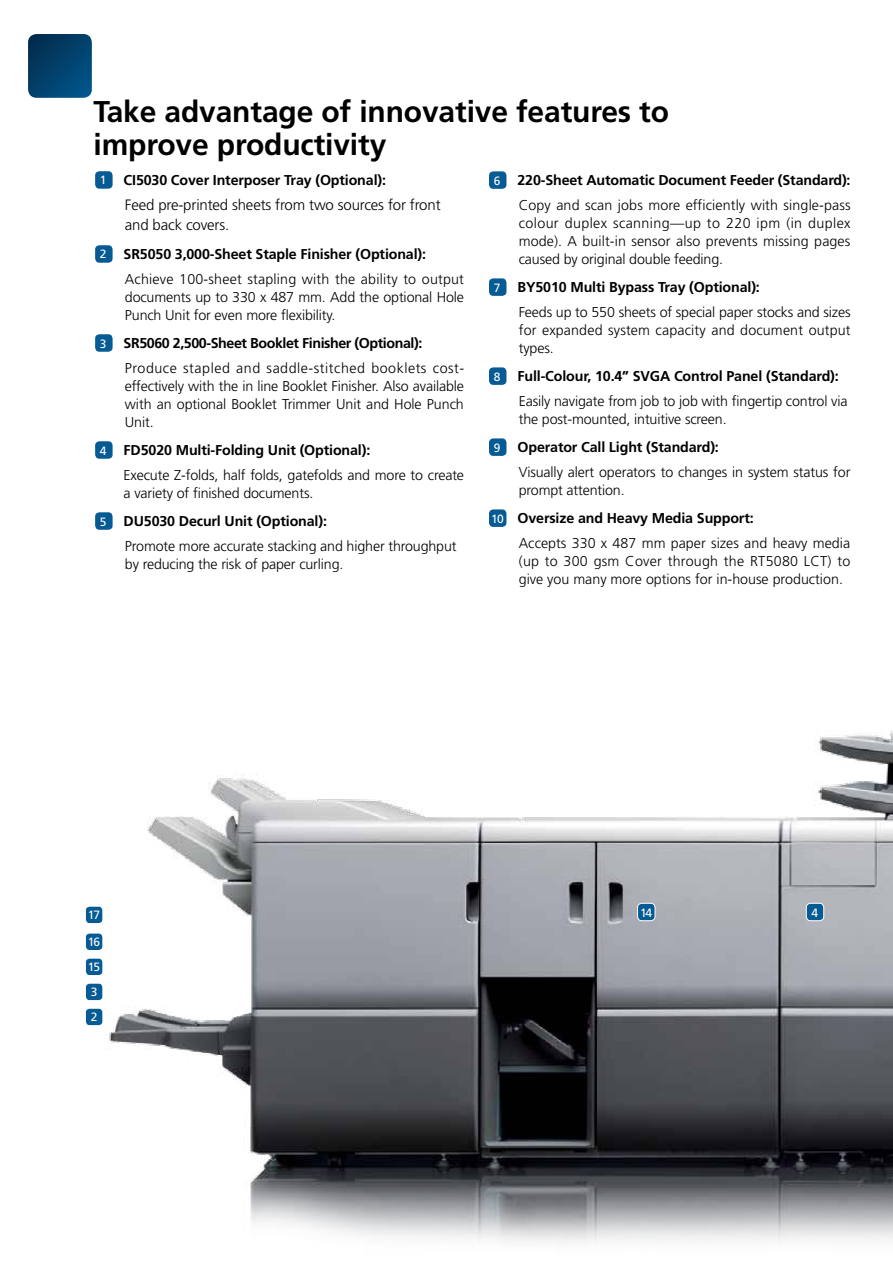
<style>
.page{position:relative;width:893px;height:1263px;background:#fff}
.page>*{position:absolute;margin:0;border:0;box-sizing:border-box;transform-origin:0 0}
.t1{font:700 30px/33px "Frutiger";letter-spacing:-.005em;color:#000}
.t2{font:300 15px/19.5px "Frutiger";letter-spacing:-.01em;color:#000}
.t3{font:300 14.25px/18px "Frutiger";letter-spacing:-.01em;color:#000}
.t4{font:300 14.25px/24.9px "Frutiger";letter-spacing:.01em;color:#000;text-align:right}
.t5{font:300 14.25px/24.9px "Frutiger";letter-spacing:.015em;color:#000}
.t6{font:300 14.25px/24.9px "Frutiger";letter-spacing:.035em;color:#000}
.t7{font:700 14.25px "Frutiger";letter-spacing:-.01em;color:#000}
.t8{font:12px/25px "Frutiger";letter-spacing:-.09em;color:#fff}
.s1{font-weight:400;font-size:12px;color:#fff}
.s2{font-weight:700}
</style>
<div class="page">
<img style="left:109px;top:730px;width:784px;height:513px">
<div style="left:806px;top:903px;width:18px;height:18px;background:#065b94;border-radius:4px"></div>
<div style="left:806px;top:903px;width:18px;height:18px;border:1px solid #fff;border-radius:4px"></div>
<div style="left:638px;top:903px;width:17px;height:18px;background:#065b94;border-radius:4px"></div>
<div style="left:637px;top:903px;width:18px;height:18px;border:1px solid #fff;border-radius:4px"></div>
<div style="left:85px;top:1008px;width:18px;height:18px;background:#065b94;border-radius:4px"></div>
<div style="left:85px;top:1008px;width:18px;height:18px;border:1px solid #fff;border-radius:4px"></div>
<div style="left:85px;top:958px;width:18px;height:17px;background:#065b94;border-radius:4px"></div>
<div style="left:85px;top:958px;width:18px;height:18px;border:1px solid #fff;border-radius:4px"></div>
<div style="left:85px;top:983px;width:18px;height:17px;background:#065b94;border-radius:4px"></div>
<div style="left:85px;top:983px;width:18px;height:18px;border:1px solid #fff;border-radius:4px"></div>
<div style="left:85px;top:933px;width:18px;height:17px;background:#065b94;border-radius:4px"></div>
<div style="left:85px;top:933px;width:18px;height:18px;border:1px solid #fff;border-radius:4px"></div>
<div style="left:85px;top:906px;width:18px;height:17px;background:#065b94;border-radius:4px"></div>
<div style="left:85px;top:906px;width:18px;height:18px;border:1px solid #fff;border-radius:4px"></div>
<svg style="left:28px;top:34px;width:64px;height:64px;background:#03416c"></svg>
<div style="left:95px;top:171px;width:18px;height:18px;background:#065b94;border-radius:4px"></div>
<div style="left:95px;top:245px;width:18px;height:18px;background:#065b94;border-radius:4px"></div>
<div style="left:95px;top:334px;width:18px;height:18px;background:#065b94;border-radius:4px"></div>
<div style="left:95px;top:441px;width:18px;height:18px;background:#065b94;border-radius:4px"></div>
<div style="left:95px;top:512px;width:18px;height:18px;background:#065b94;border-radius:4px"></div>
<div style="left:489px;top:171px;width:17px;height:18px;background:#065b94;border-radius:4px"></div>
<div style="left:489px;top:278px;width:17px;height:18px;background:#065b94;border-radius:4px"></div>
<div style="left:489px;top:367px;width:17px;height:18px;background:#065b94;border-radius:4px"></div>
<div style="left:489px;top:438px;width:17px;height:18px;background:#065b94;border-radius:4px"></div>
<div style="left:489px;top:509px;width:17px;height:18px;background:#065b94;border-radius:4px"></div>
<h1 class="t1" style="left:94px;top:95px;width:577px">Take advantage of innovative features to improve productivity</h1>
<p class="t4" style="left:494px;top:168px;width:358px"><span class="s1">6</span> <span class="s2">220-Sheet Automatic Document Feeder (Standard):<br></span>Copy and scan jobs more efficiently with single-pass</p>
<p class="t3" style="left:519px;top:214px;width:333px;text-align:justify">colour duplex scanning—up to 220 ipm (in duplex mode). A built-in sensor also prevents missing pages caused by original double feeding.</p>
<p class="t3" style="left:519px;top:275px;width:333px;line-height:24.9px;text-indent:-25px"><span class="s1">7</span> <span class="s2">BY5010 Multi Bypass Tray (Optional):<br></span>Feeds up to 550 sheets of special paper stocks and sizes</p>
<p class="t4" style="left:519px;top:321px;width:333px;line-height:18px;text-align:left">for expanded system capacity and document output types.</p>
<p class="t3" style="left:519px;top:364px;width:330px;line-height:24.9px;text-indent:-25px"><span class="s1">8</span> <span class="s2">Full-Colour, 10.4” SVGA Control Panel (Standard):<br></span>Easily navigate from job to job with fingertip control via</p>
<p class="t3" style="left:494px;top:405px;width:234px;line-height:28px;text-indent:25px">the post-mounted, intuitive screen.<br><span class="s1">9</span> <span class="s2">Operator Call Light (Standard):</span></p>
<p class="t3" style="left:519px;top:463px;width:333px">Visually alert operators to changes in system status for prompt attention.</p>
<p class="t3" style="left:519px;top:506px;width:333px;line-height:24.9px;text-indent:-28px"><span class="s1">10</span> <span class="s2">Oversize and Heavy Media Support:<br></span>Accepts 330 x 487 mm paper sizes and heavy media</p>
<p class="t3" style="left:519px;top:552px;width:333px">(up to 300 gsm Cover through the RT5080 LCT) to give you many more options for in-house production.</p>
<p class="t7" style="left:100px;top:172px;width:288px"><span class="s1">1</span> CI5030 Cover Interposer Tray (Optional):</p>
<p class="t2" style="left:125px;top:196px;width:317px">Feed pre-printed sheets from two sources for front and back covers.</p>
<p class="t5" style="left:125px;top:242px;width:341px;text-indent:-25px"><span class="s1">2</span> <span class="s2">SR5050 3,000-Sheet Staple Finisher (Optional):<br></span>Achieve 100-sheet stapling with the ability to output</p>
<p class="t3" style="left:125px;top:288px;width:341px">documents up to 330 x 487 mm. Add the optional Hole<br>Punch Unit for even more flexibility.</p>
<p class="t6" style="left:125px;top:331px;width:341px;text-indent:-25px"><span class="s1">3</span> <span class="s2">SR5060 2,500-Sheet Booklet Finisher (Optional):<br></span>Produce stapled and saddle-stitched booklets cost-</p>
<p class="t3" style="left:125px;top:377px;width:341px;text-align:justify">effectively with the in line Booklet Finisher. Also available with an optional Booklet Trimmer Unit and Hole Punch Unit.</p>
<p class="t3" style="left:124px;top:438px;width:342px;line-height:24.9px;text-indent:-24px"><span class="s1">4</span> <span class="s2">FD5020 Multi-Folding Unit (Optional):<br></span>Execute Z-folds, half folds, gatefolds and more to create</p>
<p class="t3" style="left:100px;top:479px;width:229px;line-height:28px;text-indent:24px">a variety of finished documents.<br><span class="s1">5</span> <span class="s2">DU5030 Decurl Unit (Optional):</span></p>
<p class="t3" style="left:125px;top:537px;width:333px">Promote more accurate stacking and higher throughput by reducing the risk of paper curling.</p>
<p class="t8" style="left:88px;top:903px;width:14px">17</p>
<p class="t8" style="left:88px;top:930px;width:14px">16</p>
<p class="t8" style="left:88px;top:955px;width:14px">15<br>3</p>
<p class="t8" style="left:91px;top:1005px;width:8px">2</p>
<p class="t8" style="left:640px;top:900px;width:14px">14</p>
<p class="t8" style="left:811px;top:900px;width:8px">4</p>
</div>
